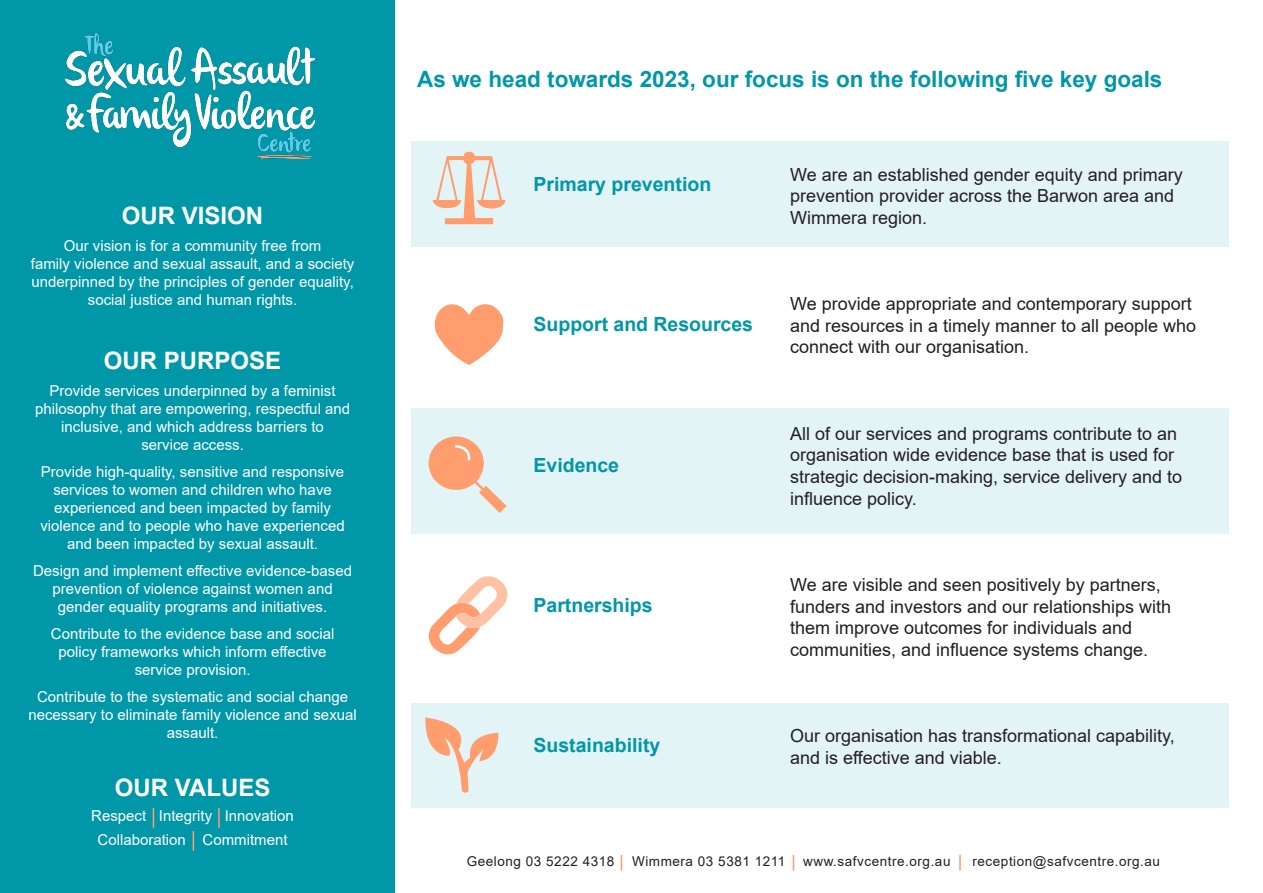
<style>
.page{position:relative;width:1263px;height:893px;background:#fff}
.page>*{position:absolute;margin:0;border:0;box-sizing:border-box;transform-origin:0 0}
.t1{font:700 24px "Arial";color:#fff}
.t2{font:700 22.5px "Arial";color:#0097a9}
.t3{font:700 19.5px "Arial";color:#0097a9}
.t4{font:18px/21.6px "Arial";color:#231f20}
.t5{font:15px/18px "Arial";color:#fff;text-align:center}
.t6{font:13.5px "Arial";letter-spacing:.04em;color:#231f20}
</style>
<div class="page">
<div style="left:411px;top:703px;width:817px;height:104px;background:#e3f4f6"></div>
<div style="left:411px;top:141px;width:817px;height:106px;background:#e3f4f6"></div>
<div style="left:411px;top:408px;width:817px;height:125px;background:#e3f4f6"></div>
<div style="left:0;top:0;width:394px;height:893px;background:#0097a9"></div>
<img style="left:65px;top:33px;width:249px;height:125px">
<svg style="left:428px;top:576px;width:80px;height:79px"></svg>
<div style="left:430px;top:438px;width:52px;height:51px;background:#ff9d6e;border-radius:50%"></div>
<div style="left:429px;top:436px;width:55px;height:54px;border:3px solid #ff9d6e;border-radius:50%"></div>
<svg style="left:471px;top:478px;width:36px;height:35px"></svg>
<svg style="left:455px;top:445px;width:16px;height:16px"></svg>
<svg style="left:425px;top:717px;width:74px;height:76px"></svg>
<svg style="left:434px;top:304px;width:70px;height:61px"></svg>
<svg style="left:621px;top:855px;width:1px;height:16px"></svg>
<svg style="left:793px;top:855px;width:1px;height:16px"></svg>
<svg style="left:959px;top:855px;width:2px;height:16px"></svg>
<svg style="left:153px;top:808px;width:1px;height:20px"></svg>
<hr style="left:218px;top:808px;width:2px;height:20px;background:#ff9d6e">
<svg style="left:193px;top:831px;width:1px;height:20px"></svg>
<svg style="left:433px;top:152px;width:72px;height:72px"></svg>
<p class="t1" style="left:122px;top:198px;width:143px">OUR VISION</p>
<p class="t5" style="left:31px;top:236px;width:325px">Our vision is for a community free from<br>family violence and sexual assault, and a society underpinned by the principles of gender equality, social justice and human rights.</p>
<p class="t1" style="left:104px;top:343px;width:179px">OUR PURPOSE</p>
<p class="t5" style="left:35px;top:381px;width:317px">Provide services underpinned by a feminist philosophy that are empowering, respectful and inclusive, and which address barriers to<br>service access.</p>
<p class="t5" style="left:40px;top:462px;width:306px">Provide high-quality, sensitive and responsive services to women and children who have experienced and been impacted by family violence and to people who have experienced and been impacted by sexual assault.</p>
<p class="t5" style="left:33px;top:561px;width:320px">Design and implement effective evidence-based prevention of violence against women and gender equality programs and initiatives.</p>
<p class="t5" style="left:51px;top:624px;width:285px">Contribute to the evidence base and social policy frameworks which inform effective service provision.</p>
<p class="t5" style="left:28px;top:687px;width:330px">Contribute to the systematic and social change necessary to eliminate family violence and sexual assault.</p>
<p class="t1" style="left:115px;top:770px;width:157px">OUR VALUES</p>
<p class="t5" style="left:91px;top:807px;width:204px">Respect Integrity Innovation</p>
<p class="t5" style="left:98px;top:831px;width:192px">Collaboration Commitment</p>
<p class="t2" style="left:417px;top:63px;width:747px">As we head towards 2023, our focus is on the following five key goals</p>
<p class="t3" style="left:533px;top:170px;width:179px">Primary prevention</p>
<p class="t3" style="left:533px;top:310px;width:221px">Support and Resources</p>
<p class="t3" style="left:533px;top:451px;width:87px">Evidence</p>
<p class="t3" style="left:533px;top:591px;width:121px">Partnerships</p>
<p class="t3" style="left:533px;top:732px;width:128px">Sustainability</p>
<p class="t4" style="left:790px;top:163px;width:394px">We are an established gender equity and primary prevention provider across the Barwon area and<br>Wimmera region.</p>
<p class="t4" style="left:790px;top:293px;width:408px">We provide appropriate and contemporary support and resources in a timely manner to all people who connect with our organisation.</p>
<p class="t4" style="left:790px;top:423px;width:394px">All of our services and programs contribute to an organisation wide evidence base that is used for strategic decision-making, service delivery and to influence policy.</p>
<p class="t4" style="left:790px;top:574px;width:383px">We are visible and seen positively by partners, funders and investors and our relationships with them improve outcomes for individuals and</p>
<p class="t4" style="left:790px;top:639px;width:360px">communities, and influence systems change.</p>
<p class="t4" style="left:790px;top:725px;width:386px">Our organisation has transformational capability,</p>
<p class="t4" style="left:790px;top:747px;width:213px">and is effective and viable.</p>
<p class="t6" style="left:467px;top:852px;width:149px">Geelong 03 5222 4318</p>
<p class="t6" style="left:632px;top:852px;width:155px">Wimmera 03 5381 1211</p>
<p class="t6" style="left:803px;top:852px;width:149px">www.safvcentre.org.au</p>
<p class="t6" style="left:972px;top:852px;width:189px">reception@safvcentre.org.au</p>
</div>
